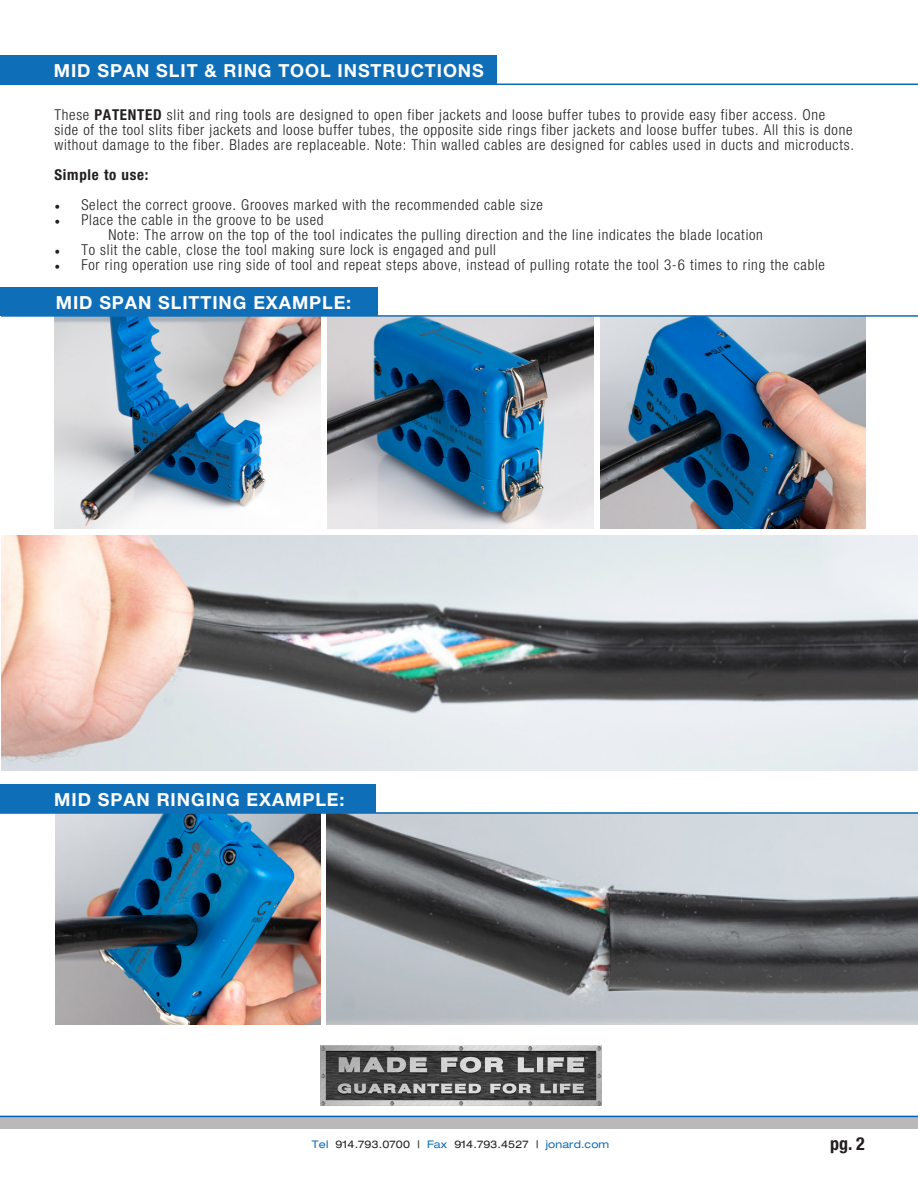
<style>
.page{position:relative;width:918px;height:1188px;background:#fff}
.page>*{position:absolute;margin:0;border:0;box-sizing:border-box;transform-origin:0 0}
.t1{font:700 18px "Helvetica Neue";letter-spacing:.05em;color:#fff}
.t2{font:700 condensed 18px "Helvetica Neue";color:#231f20}
.t3{font:300 condensed 15px/15px "Helvetica Neue";letter-spacing:.05em;color:#231f20}
.t4{font:700 condensed 15px "Helvetica Neue";letter-spacing:.05em;color:#231f20}
.t5{font:expanded 10.5px "Helvetica Neue";letter-spacing:.01em;color:#231f20}
.s1{font-weight:700}
.s2{font-family:"Minion Pro";font-weight:400;font-stretch:normal}
.s3{color:#0e6eb8}
</style>
<div class="page">
<img style="left:327px;top:814px;width:591px;height:211px">
<img style="left:2px;top:536px;width:916px;height:234px">
<div style="left:0;top:287px;width:377px;height:29px;background:#0f6eb8"></div>
<div style="left:0;top:784px;width:376px;height:29px;background:#0f6eb8"></div>
<img style="left:54px;top:317px;width:266px;height:212px">
<img style="left:601px;top:317px;width:264px;height:212px">
<img style="left:327px;top:317px;width:266px;height:212px">
<img style="left:56px;top:814px;width:265px;height:211px">
<div style="left:0;top:55px;width:497px;height:29px;background:#0f6eb8"></div>
<hr style="left:0;top:83px;width:918px;height:2px;background:#0f6eb8">
<div style="left:0;top:1117px;width:918px;height:12px;background:#bbb8b9"></div>
<img style="left:320px;top:1045px;width:281px;height:60px">
<hr style="left:0;top:1116px;width:918px;height:1px;background:#005fb9">
<hr style="left:1px;top:315px;width:917px;height:2px;background:#0f6eb8">
<hr style="left:0;top:812px;width:918px;height:2px;background:#0f6eb8">
<p class="t1" style="left:54px;top:60px;width:431px">MID SPAN SLIT &amp; RING TOOL INSTRUCTIONS</p>
<p class="t3" style="left:54px;top:107px;width:801px">These <span class="s1">PATENTED</span> slit and ring tools are designed to open fiber jackets and loose buffer tubes to provide easy fiber access. One<br>side of the tool slits fiber jackets and loose buffer tubes, the opposite side rings fiber jackets and loose buffer tubes. All this is done without damage to the fiber. Blades are replaceable. Note: Thin walled cables are designed for cables used in ducts and microducts.</p>
<p class="t4" style="left:54px;top:165px;width:96px">Simple to use:</p>
<p class="t3" style="left:54px;top:197px;width:490px"><span class="s2">•</span> Select the correct groove. Grooves marked with the recommended cable size</p>
<p class="t3" style="left:108px;top:212px;width:656px;text-indent:-54px"><span class="s2">•</span> Place the cable in the groove to be used<br>Note: The arrow on the top of the tool indicates the pulling direction and the line indicates the blade location</p>
<p class="t3" style="left:54px;top:242px;width:443px"><span class="s2">•</span> To slit the cable, close the tool making sure lock is engaged and pull</p>
<p class="t3" style="left:54px;top:257px;width:772px"><span class="s2">•</span> For ring operation use ring side of tool and repeat steps above, instead of pulling rotate the tool 3-6 times to ring the cable</p>
<p class="t1" style="left:56px;top:291px;width:297px">MID SPAN SLITTING EXAMPLE:</p>
<p class="t1" style="left:54px;top:788px;width:292px">MID SPAN RINGING EXAMPLE:</p>
<p class="t5" style="left:312px;top:1138px;width:299px"><span class="s3">Tel</span> 914.793.0700 | <span class="s3">Fax</span> 914.793.4527 | <span class="s3">jonard.com</span></p>
<p class="t2" style="left:830px;top:1132px;width:36px">pg. 2</p>
</div>
